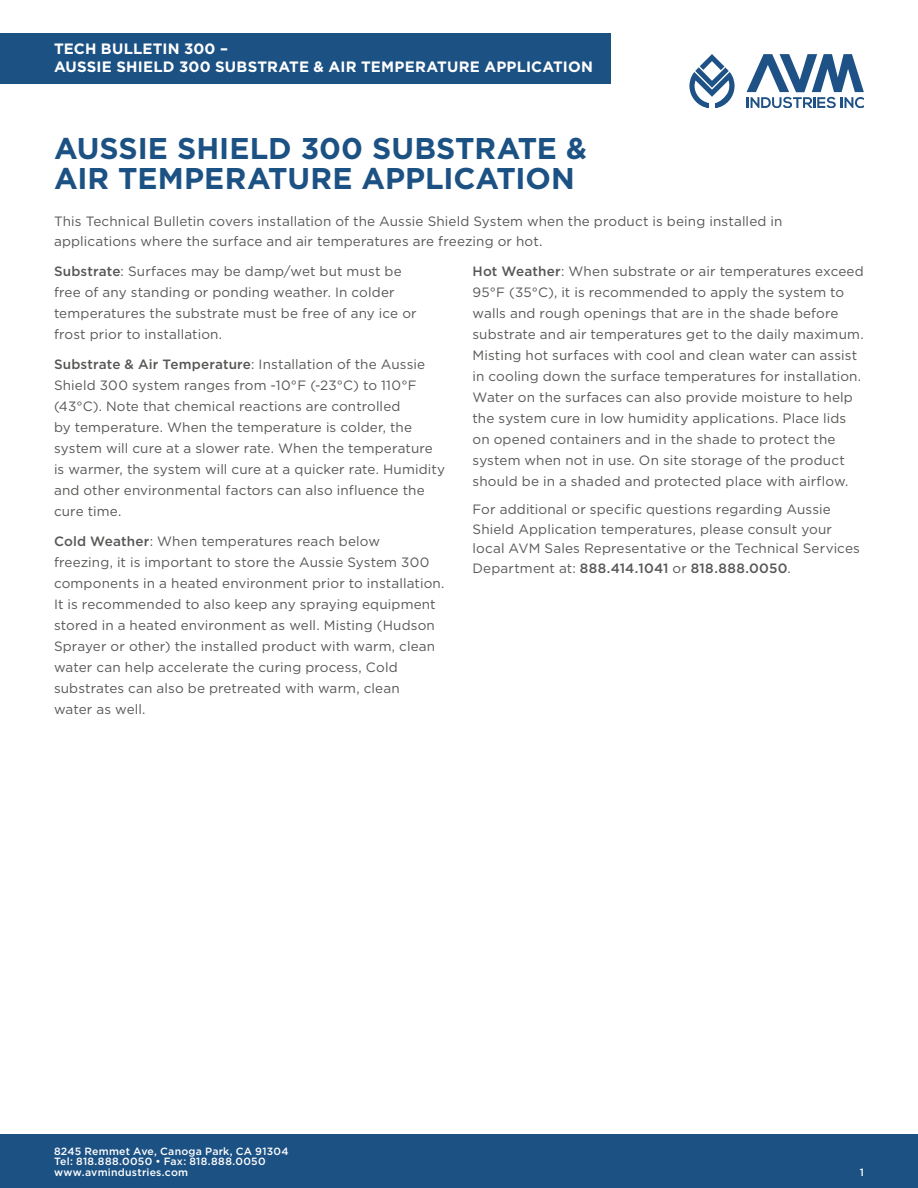
<style>
.page{position:relative;width:918px;height:1188px;background:#fff}
.page>*{position:absolute;margin:0;border:0;box-sizing:border-box;transform-origin:0 0}
.t1{font:700 30px/30px "Gotham";color:#1c5184}
.t2{font:700 15px/18px "Gotham";letter-spacing:.01em;color:#fff}
.Medium_up_to_punctuation{font:13.5px/21px "Gotham";letter-spacing:.01em;color:#575755}
._3_Text{font:13.5px/19.5px "Gotham";letter-spacing:.01em;color:#575755}
.t3{font:500 10.5px/10.5px "Gotham";letter-spacing:.02em;color:#fff}
.s1{font-weight:500}
</style>
<div class="page">
<div style="left:0;top:1134px;width:918px;height:54px;background:#1c5184"></div>
<svg style="left:689px;top:54px;width:46px;height:54px"></svg>
<svg style="left:746px;top:54px;width:118px;height:54px"></svg>
<div style="left:0;top:33px;width:611px;height:51px;background:#1c5184"></div>
<p class="t2" style="left:54px;top:40px;width:540px">TECH BULLETIN 300 –<br>AUSSIE SHIELD 300 SUBSTRATE &amp; AIR TEMPERATURE APPLICATION</p>
<p class="t1" style="left:54px;top:133px;width:534px">AUSSIE SHIELD 300 SUBSTRATE &amp;<br>AIR TEMPERATURE APPLICATION</p>
<p class="_3_Text" style="left:54px;top:212px;width:730px">This Technical Bulletin covers installation of the Aussie Shield System when the product is being installed in applications where the surface and air temperatures are freezing or hot.</p>
<p class="Medium_up_to_punctuation" style="left:54px;top:260px;width:364px"><span class="s1">Substrate</span>: Surfaces may be damp/wet but must be free of any standing or ponding weather. In colder temperatures the substrate must be free of any ice or frost prior to installation.</p>
<p class="Medium_up_to_punctuation" style="left:54px;top:353px;width:393px"><span class="s1">Substrate &amp; Air Temperature</span>: Installation of the Aussie Shield 300 system ranges from -10°F (-23°C) to 110°F (43°C). Note that chemical reactions are controlled<br>by temperature. When the temperature is colder, the system will cure at a slower rate. When the temperature is warmer, the system will cure at a quicker rate. Humidity and other environmental factors can also influence the cure time.</p>
<p class="Medium_up_to_punctuation" style="left:54px;top:530px;width:392px"><span class="s1">Cold Weather</span>: When temperatures reach below<br>freezing, it is important to store the Aussie System 300 components in a heated environment prior to installation.<br>It is recommended to also keep any spraying equipment stored in a heated environment as well. Misting (Hudson Sprayer or other) the installed product with warm, clean water can help accelerate the curing process, Cold substrates can also be pretreated with warm, clean<br>water as well.</p>
<p class="Medium_up_to_punctuation" style="left:472px;top:260px;width:393px"><span class="s1">Hot Weather</span>: When substrate or air temperatures exceed 95°F (35°C), it is recommended to apply the system to walls and rough openings that are in the shade before substrate and air temperatures get to the daily maximum.<br>Misting hot surfaces with cool and clean water can assist in cooling down the surface temperatures for installation.<br>Water on the surfaces can also provide moisture to help the system cure in low humidity applications. Place lids on opened containers and in the shade to protect the system when not in use. On site storage of the product should be in a shaded and protected place with airflow.</p>
<p class="_3_Text" style="left:472px;top:500px;width:389px">For additional or specific questions regarding Aussie Shield Application temperatures, please consult your local AVM Sales Representative or the Technical Services Department at: <span class="s1">888.414.1041</span> or <span class="s1">818.888.0050</span>.</p>
<p class="t3" style="left:54px;top:1146px;width:236px">8245 Remmet Ave, Canoga Park, CA 91304<br>Tel: 818.888.0050 • Fax: 818.888.0050 www.avmindustries.com</p>
<p class="t3" style="left:860px;top:1167px;width:6px">1</p>
</div>
